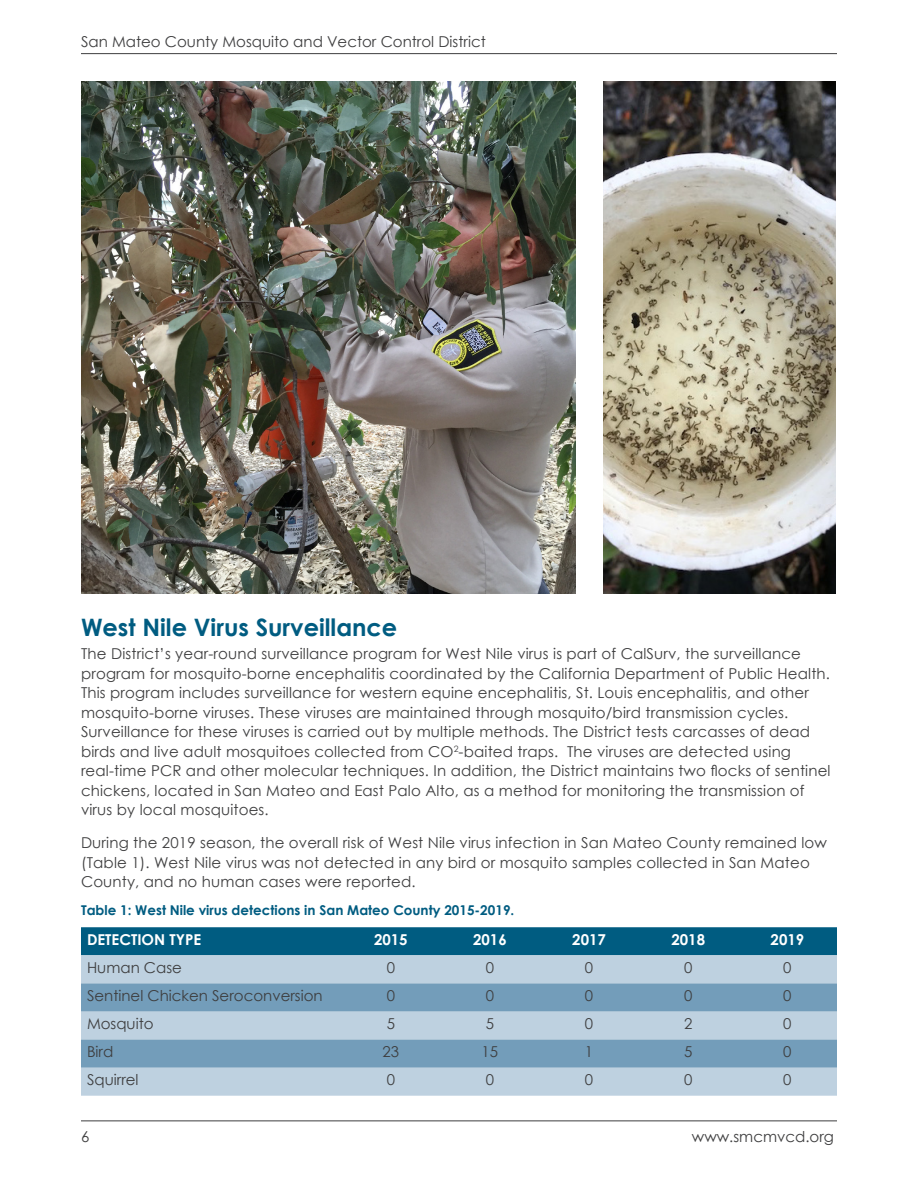
<style>
.page{position:relative;width:918px;height:1188px;background:#fff}
.page>*{position:absolute;margin:0;border:0;box-sizing:border-box;transform-origin:0 0}
.Topic_Header_B{font:700 24px "Century Gothic";color:#005c81}
.t1{font:15px/19.5px "Century Gothic";letter-spacing:.01em;color:#3e3e3f}
.t2{font:700 15px "Century Gothic";color:#fff}
.t3{font:15px "Century Gothic";color:#3e3e3f}
.t4{font:700 15px "Century Gothic";color:#fff}
.Figure{font:700 13.5px "Century Gothic";color:#005c81}
</style>
<div class="page">
<hr style="left:81px;top:53px;width:756px;height:1px;background:#3e3e3f">
<hr style="left:81px;top:1120px;width:756px;height:1px;background:#3e3e3f">
<img style="left:81px;top:81px;width:495px;height:512px">
<img style="left:603px;top:81px;width:233px;height:512px">
<div style="left:81px;top:927px;width:756px;height:28px;background:#005c81"></div>
<div style="left:81px;top:955px;width:756px;height:141px;background:#bed1e0"></div>
<svg style="left:81px;top:983px;width:756px;height:85px;background:#8dafc7"></svg>
<p class="t1" style="left:81px;top:31px;width:406px">San Mateo County Mosquito and Vector Control District</p>
<p class="Topic_Header_B" style="left:81px;top:610px;width:318px">West Nile Virus Surveillance</p>
<p class="t1" style="left:81px;top:644px;width:751px">The District’s year-round surveillance program for West Nile virus is part of CalSurv, the surveillance program for mosquito-borne encephalitis coordinated by the California Department of Public Health.<br>This program includes surveillance for western equine encephalitis, St. Louis encephalitis, and other mosquito-borne viruses. These viruses are maintained through mosquito/bird transmission cycles.<br>Surveillance for these viruses is carried out by multiple methods. The District tests carcasses of dead birds and live adult mosquitoes collected from CO<sup>2</sup>-baited traps. The viruses are detected using real-time PCR and other molecular techniques. In addition, the District maintains two flocks of sentinel chickens, located in San Mateo and East Palo Alto, as a method for monitoring the transmission of virus by local mosquitoes.</p>
<p class="t1" style="left:81px;top:833px;width:748px">During the 2019 season, the overall risk of West Nile virus infection in San Mateo County remained low (Table 1). West Nile virus was not detected in any bird or mosquito samples collected in San Mateo<br>County, and no human cases were reported.</p>
<p class="Figure" style="left:81px;top:900px;width:435px">Table 1: West Nile virus detections in San Mateo County 2015-2019.</p>
<p class="t2" style="left:87px;top:928px;width:116px">DETECTION TYPE</p>
<p class="t4" style="left:374px;top:928px;width:35px">2015</p>
<p class="t2" style="left:473px;top:928px;width:35px">2016</p>
<p class="t2" style="left:572px;top:928px;width:35px">2017</p>
<p class="t2" style="left:671px;top:928px;width:35px">2018</p>
<p class="t2" style="left:771px;top:928px;width:35px">2019</p>
<p class="t1" style="left:87px;top:957px;width:96px">Human Case</p>
<p class="t3" style="left:387px;top:957px;width:10px">0</p>
<p class="t1" style="left:486px;top:957px;width:10px">0</p>
<p class="t1" style="left:585px;top:957px;width:10px">0</p>
<p class="t1" style="left:684px;top:957px;width:10px">0</p>
<p class="t1" style="left:783px;top:957px;width:10px">0</p>
<p class="t1" style="left:87px;top:985px;width:237px">Sentinel Chicken Seroconversion</p>
<p class="t3" style="left:387px;top:985px;width:10px">0</p>
<p class="t1" style="left:486px;top:985px;width:10px">0</p>
<p class="t1" style="left:585px;top:985px;width:10px">0</p>
<p class="t1" style="left:684px;top:985px;width:10px">0</p>
<p class="t1" style="left:783px;top:985px;width:10px">0</p>
<p class="t1" style="left:87px;top:1013px;width:68px">Mosquito</p>
<p class="t3" style="left:387px;top:1013px;width:10px">5</p>
<p class="t1" style="left:486px;top:1013px;width:10px">5</p>
<p class="t1" style="left:585px;top:1013px;width:10px">0</p>
<p class="t1" style="left:684px;top:1013px;width:10px">2</p>
<p class="t1" style="left:783px;top:1013px;width:10px">0</p>
<p class="t1" style="left:87px;top:1041px;width:28px">Bird</p>
<p class="t3" style="left:383px;top:1041px;width:18px">23</p>
<p class="t1" style="left:482px;top:1041px;width:18px">15</p>
<p class="t1" style="left:585px;top:1041px;width:10px">1</p>
<p class="t1" style="left:684px;top:1041px;width:10px">5</p>
<p class="t1" style="left:783px;top:1041px;width:10px">0</p>
<p class="t1" style="left:87px;top:1069px;width:53px">Squirrel</p>
<p class="t3" style="left:387px;top:1069px;width:10px">0</p>
<p class="t1" style="left:486px;top:1069px;width:10px">0</p>
<p class="t1" style="left:585px;top:1069px;width:10px">0</p>
<p class="t1" style="left:684px;top:1069px;width:10px">0</p>
<p class="t1" style="left:783px;top:1069px;width:10px">0</p>
<p class="t1" style="left:81px;top:1126px;width:10px">6</p>
<p class="t1" style="left:692px;top:1126px;width:144px">www.smcmvcd.org</p>
</div>
